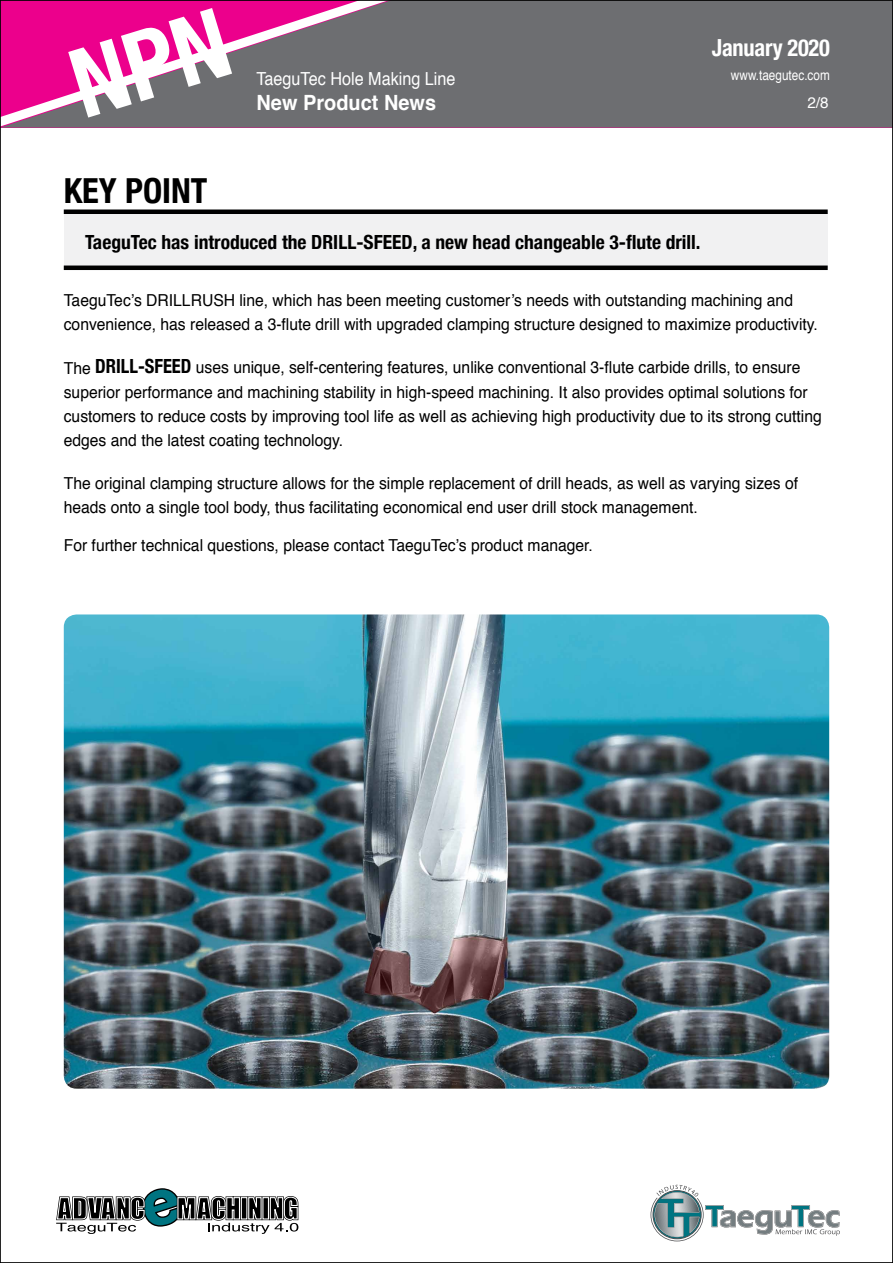
<style>
.page{position:relative;width:893px;height:1263px;background:#fff}
.page>*{position:absolute;margin:0;border:0;box-sizing:border-box;transform-origin:0 0}
.t1{font:700 condensed 34.5px "Helvetica Neue";color:#000}
.t2{font:700 condensed 23.55px "Helvetica Neue";letter-spacing:-.01em;color:#fff;scale:.95 1}
.t3{font:700 21px "Helvetica";color:#fff;scale:.95 1}
.t4{font:700 condensed 19.5px "Helvetica Neue";color:#000}
.t5{font:18px "Helvetica";color:#fff;scale:.9 1}
.t6{font:16.5px/24px "Helvetica";color:#000;scale:.95 1}
.t7{font:15.3px "Helvetica";color:#fff}
.t8{font:13.8px "Helvetica";color:#fff;scale:.85 1}
.s1{font-family:"Helvetica Neue";font-weight:700;font-stretch:condensed;font-size:19.5px}
</style>
<div class="page">
<div style="left:423px;top:2px;width:468px;height:126px;background:#6d6e71"></div>
<svg style="left:2px;top:2px;width:421px;height:126px;background:#9b5480"></svg>
<div style="left:64px;top:212px;width:764px;height:56px;background:#f1f1f2"></div>
<div style="left:64px;top:209px;width:764px;height:5px;background:#000"></div>
<hr style="left:64px;top:266px;width:764px;height:4px;background:#000">
<svg style="left:56px;top:1188px;width:243px;height:46px"></svg>
<svg style="left:651px;top:1185px;width:189px;height:56px"></svg>
<img style="left:64px;top:614px;width:765px;height:475px">
<svg style="left:68px;top:8px;width:164px;height:110px;background:#c03c8c"></svg>
<p class="t5" style="left:256px;top:65px;width:223px">TaeguTec Hole Making Line</p>
<p class="t3" style="left:256px;top:86px;width:191px">New Product News</p>
<h2 class="t2" style="left:712px;top:28px;width:126px">January 2020</h2>
<p class="t8" style="left:731px;top:65px;width:118px">www.taegutec.com</p>
<p class="t7" style="left:807px;top:91px;width:23px">2/8</p>
<h1 class="t1" style="left:64px;top:162px;width:145px">KEY POINT</h1>
<p class="t4" style="left:85px;top:226px;width:617px">TaeguTec has introduced the DRILL-SFEED, a new head changeable 3-flute drill.</p>
<p class="t6" style="left:64px;top:289px;width:795px">TaeguTec’s DRILLRUSH line, which has been meeting customer’s needs with outstanding machining and convenience, has released a 3-flute drill with upgraded clamping structure designed to maximize productivity.</p>
<p class="t6" style="left:64px;top:356px;width:799px">The <span class="s1">DRILL-SFEED</span> uses unique, self-centering features, unlike conventional 3-flute carbide drills, to ensure superior performance and machining stability in high-speed machining. It also provides optimal solutions for customers to reduce costs by improving tool life as well as achieving high productivity due to its strong cutting edges and the latest coating technology.</p>
<p class="t6" style="left:64px;top:472px;width:775px">The original clamping structure allows for the simple replacement of drill heads, as well as varying sizes of heads onto a single tool body, thus facilitating economical end user drill stock management.</p>
<p class="t6" style="left:64px;top:533px;width:559px">For further technical questions, please contact TaeguTec’s product manager.</p>
</div>
